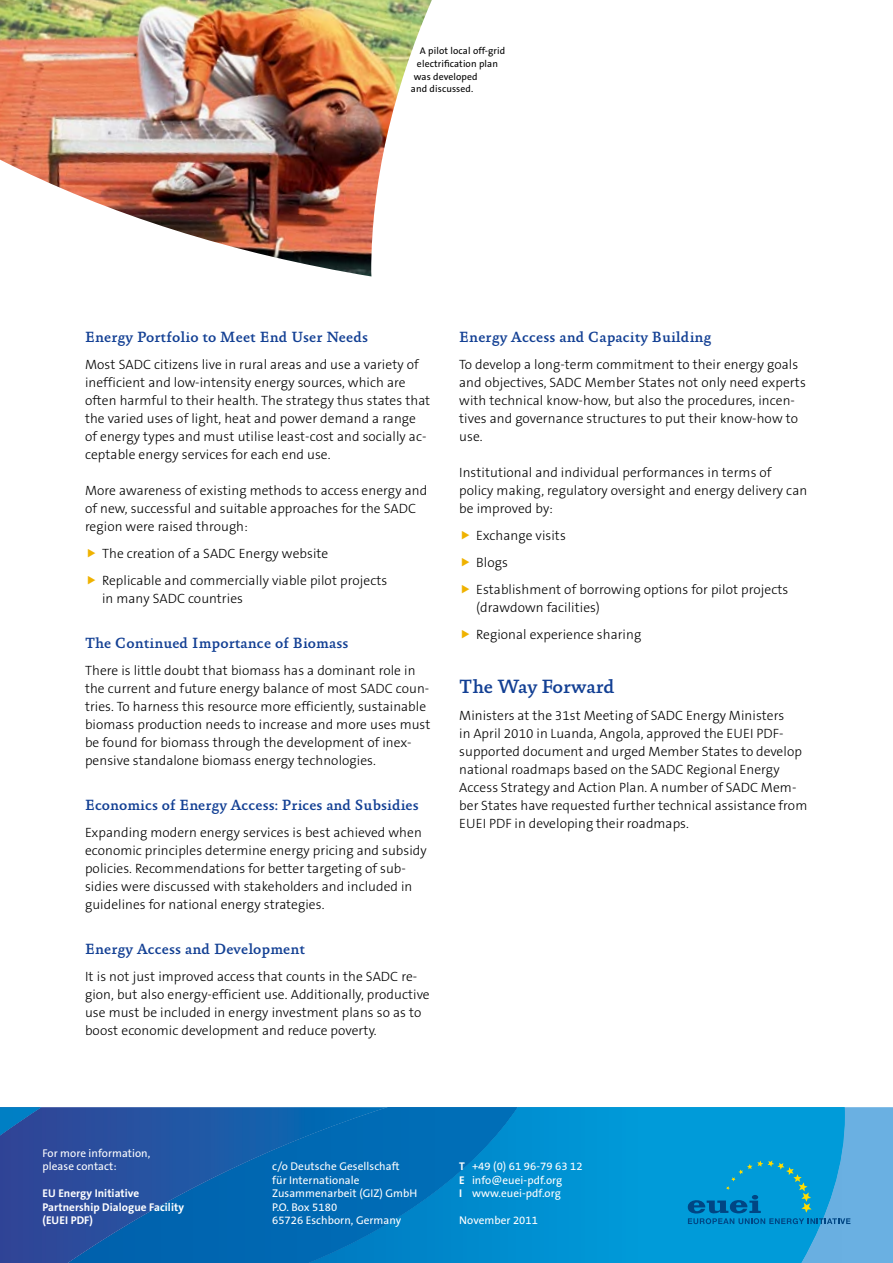
<style>
.page{position:relative;width:893px;height:1263px;background:#fff}
.page>*{position:absolute;margin:0;border:0;box-sizing:border-box;transform-origin:0 0}
.t1{font:500 19.5px "Absara OT";color:#134094}
.t2{font:500 15px "Absara OT";letter-spacing:.01em;color:#134094}
.t3{font:300 13.5px/18px "The Sans B3";letter-spacing:.005em;color:#000}
.t4{font:11.25px/13.5px "The Sans B5 Plain";letter-spacing:.005em;color:#fff}
.t5{font:700 11.25px/13.5px "The Sans B7";letter-spacing:.005em;color:#fff}
.t6{font:9.75px "The Sans B5 Plain";letter-spacing:.01em;color:#000}
.s1{font-family:"The Sans B7";font-weight:700}
</style>
<div class="page">
<div style="left:845px;top:1141px;width:48px;height:122px;background:#6ab0e2"></div>
<div style="left:0;top:1107px;width:68px;height:156px;background:#2e4799"></div>
<div style="left:845px;top:1107px;width:48px;height:34px;background:#6ab0e2"></div>
<div style="left:0;top:1185px;width:27px;height:78px;background:#2f4597"></div>
<svg style="left:517px;top:1107px;width:328px;height:156px;background:#0398d7"></svg>
<svg style="left:0;top:1107px;width:42px;height:28px"></svg>
<svg style="left:68px;top:1107px;width:449px;height:156px;background:#0a68b2"></svg>
<svg style="left:687px;top:1160px;width:163px;height:64px;background:#1096cc"></svg>
<img style="left:0;top:0;width:432px;height:276px">
<p class="t6" style="left:420px;top:45px;width:87px">A pilot local off-grid</p>
<p class="t6" style="left:417px;top:58px;width:82px">electrification plan</p>
<p class="t6" style="left:414px;top:71px;width:65px">was developed</p>
<p class="t6" style="left:411px;top:84px;width:64px">and discussed.</p>
<p class="t2" style="left:85px;top:328px;width:285px">Energy Portfolio to Meet End User Needs</p>
<p class="t3" style="left:85px;top:356px;width:347px">Most SADC citizens live in rural areas and use a variety of inefficient and low-intensity energy sources, which are often harmful to their health. The strategy thus states that the varied uses of light, heat and power demand a range of energy types and must utilise least-cost and socially ac&shy;ceptable energy services for each end use.</p>
<p class="t3" style="left:85px;top:482px;width:344px">More awareness of existing methods to access energy and of new, successful and suitable approaches for the SADC region were raised through:</p>
<p class="t3" style="left:102px;top:540px;width:287px;line-height:27px">The creation of a SADC Energy website<br>Replicable and commercially viable pilot projects</p>
<p class="t3" style="left:102px;top:590px;width:142px">in many SADC countries</p>
<p class="t2" style="left:85px;top:634px;width:265px">The Continued Importance of Biomass</p>
<p class="t3" style="left:85px;top:662px;width:347px">There is little doubt that biomass has a dominant role in the current and future energy balance of most SADC coun&shy;tries. To harness this resource more efficiently, sustainable biomass production needs to increase and more uses must be found for biomass through the development of inex&shy;pensive standalone biomass energy technologies.</p>
<p class="t2" style="left:85px;top:796px;width:335px">Economics of Energy Access: Prices and Subsidies</p>
<p class="t3" style="left:85px;top:824px;width:343px">Expanding modern energy services is best achieved when economic principles determine energy pricing and subsidy policies. Recommendations for better targeting of sub&shy;sidies were discussed with stakeholders and included in guidelines for national energy strategies.</p>
<p class="t2" style="left:85px;top:940px;width:222px">Energy Access and Development</p>
<p class="t3" style="left:85px;top:968px;width:346px">It is not just improved access that counts in the SADC re&shy;gion, but also energy-efficient use. Additionally, productive use must be included in energy investment plans so as to boost economic development and reduce poverty.</p>
<p class="t2" style="left:459px;top:328px;width:254px">Energy Access and Capacity Building</p>
<p class="t3" style="left:459px;top:356px;width:348px">To develop a long-term commitment to their energy goals and objectives, SADC Member States not only need experts with technical know-how, but also the procedures, incen&shy;tives and governance structures to put their know-how to use.</p>
<p class="t3" style="left:459px;top:464px;width:349px">Institutional and individual performances in terms of policy making, regulatory oversight and energy delivery can be improved by:</p>
<p class="t3" style="left:476px;top:522px;width:314px;line-height:27px">Exchange visits<br>Blogs<br>Establishment of borrowing options for pilot projects</p>
<p class="t3" style="left:476px;top:594px;width:166px;line-height:27px">(drawdown facilities)<br>Regional experience sharing</p>
<h1 class="t1" style="left:459px;top:675px;width:157px">The Way Forward</h1>
<p class="t3" style="left:459px;top:707px;width:350px">Ministers at the 31st Meeting of SADC Energy Ministers<br>in April 2010 in Luanda, Angola, approved the EUEI PDF&shy;supported document and urged Member States to develop national roadmaps based on the SADC Regional Energy Access Strategy and Action Plan. A number of SADC Mem&shy;ber States have requested further technical assistance from EUEI PDF in developing their roadmaps.</p>
<p class="t4" style="left:43px;top:1146px;width:109px">For more information, please contact:</p>
<p class="t5" style="left:43px;top:1187px;width:143px">EU Energy Initiative<br>Partnership Dialogue Facility (EUEI PDF)</p>
<p class="t4" style="left:272px;top:1160px;width:147px">c/o Deutsche Gesellschaft<br>für Internationale<br>Zusammenarbeit (GIZ) GmbH<br>P.O. Box 5180<br>65726 Eschborn, Germany</p>
<p class="t4" style="left:459px;top:1160px;width:125px"><span class="s1">T</span> +49 (0) 61 96-79 63 12<br><span class="s1">E</span> info@euei-pdf.org<br><span class="s1">I</span> www.euei-pdf.org</p>
<p class="t4" style="left:459px;top:1214px;width:80px">November 2011</p>
</div>
